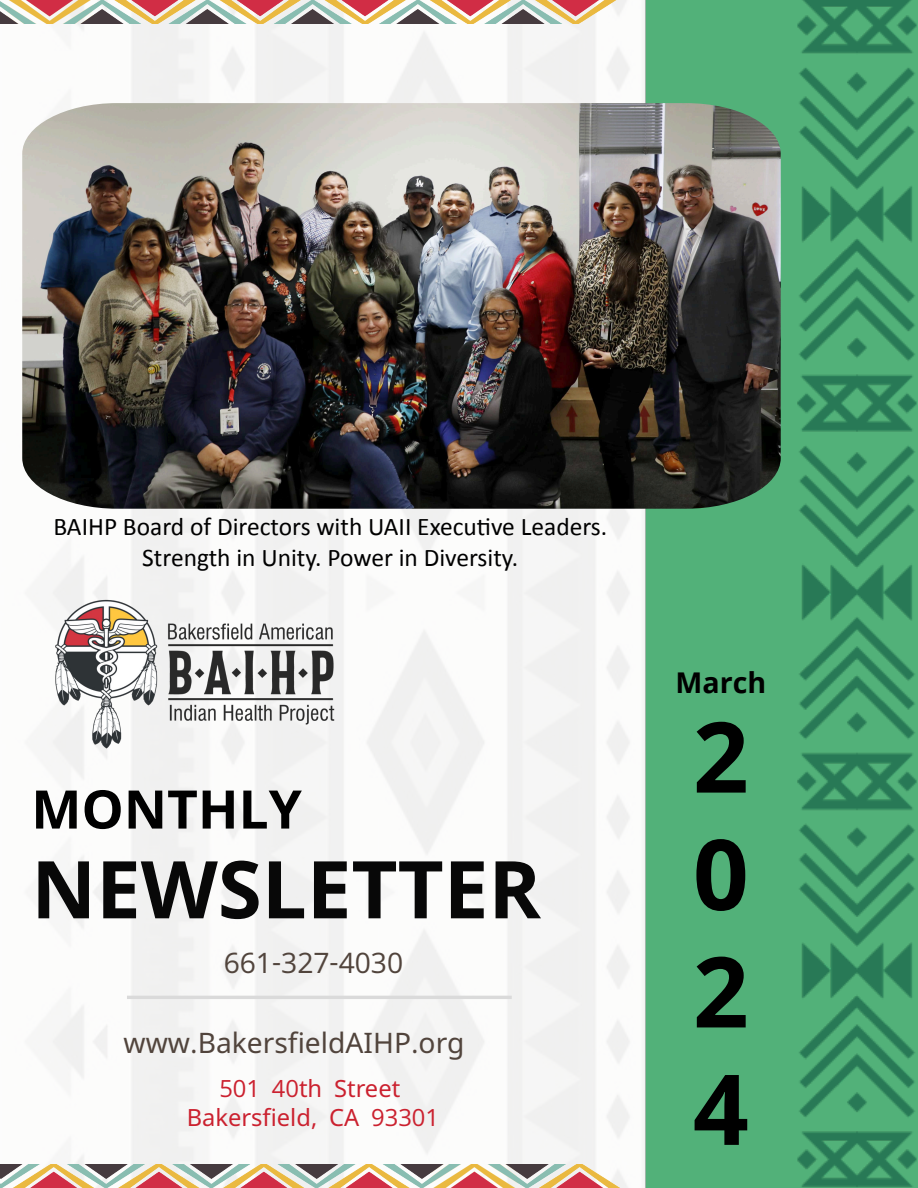
<style>
.page{position:relative;width:918px;height:1188px;background:#fff}
.page>*{position:absolute;margin:0;border:0;box-sizing:border-box;transform-origin:0 0}
.t1{font:700 97.8px/117.4px "Open Sans";color:#000;text-align:justify}
.t2{font:700 79.65px "Open Sans";color:#080808}
.t3{font:700 53.25px "Open Sans";color:#000}
.t4{font:700 28.65px "Open Sans";color:#000}
.t5{font:28.2px "Noto Sans Sinhala";color:#51443c}
.t6{font:25.5px/30.6px "Calibri";color:#000;text-align:center}
.t7{font:23.7px/29.1px "Noto Sans Sinhala";color:#cb212f;text-align:center}
</style>
<div class="page">
<img style="left:52px;top:0;width:865px;height:1188px">
<img style="left:796px;top:0;width:120px;height:1188px">
<hr style="left:127px;top:996px;width:385px;height:3px;background:#dadada">
<img style="left:52px;top:594px;width:300px;height:167px">
<img style="left:0;top:1164px;width:622px;height:24px">
<img style="left:0;top:0;width:622px;height:24px">
<img style="left:22px;top:103px;width:759px;height:406px">
<p class="t6" style="left:53px;top:511px;width:555px">BAIHP Board of Directors with UAII Executive Leaders.<br>Strength in Unity. Power in Diversity.</p>
<h3 class="t3" style="left:31px;top:772px;width:272px">MONTHLY</h3>
<h2 class="t2" style="left:31px;top:833px;width:511px">NEWSLETTER</h2>
<p class="t5" style="left:224px;top:945px;width:181px">661-327-4030</p>
<p class="t5" style="left:124px;top:1025px;width:342px">www.BakersfieldAIHP.org</p>
<p class="t7" style="left:187px;top:1074px;width:254px">501 40th Street<br>Bakersfield, CA 93301</p>
<p class="t4" style="left:675px;top:662px;width:92px">March</p>
<h1 class="t1" style="left:693px;top:696px;width:57px">2<br>0<br>2<br>4</h1>
</div>
